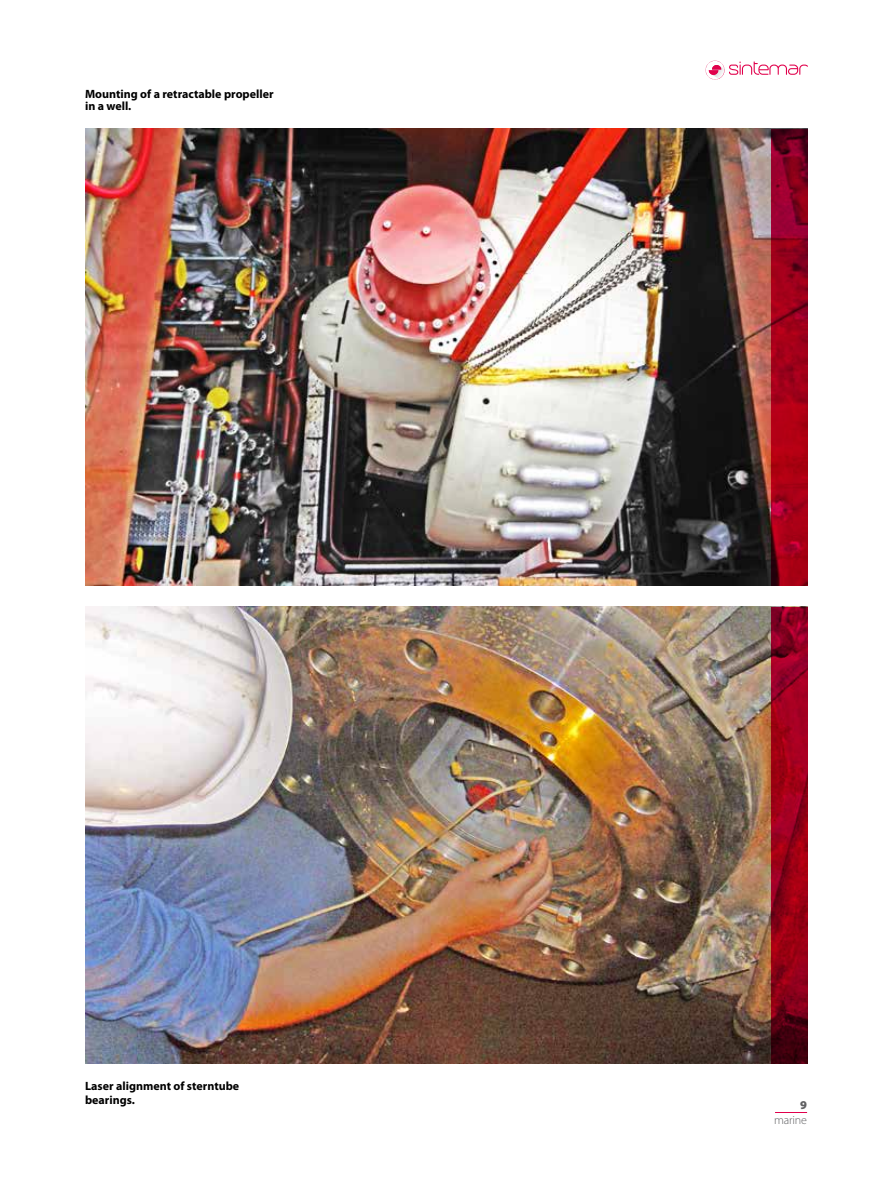
<style>
.page{position:relative;width:893px;height:1191px;background:#fff}
.page>*{position:absolute;margin:0;border:0;box-sizing:border-box;transform-origin:0 0}
.t1{font:700 12px/12px "Myriad Pro";color:#000}
.t2{font:300 12px "Myriad Pro";letter-spacing:-.01em;color:#58585a}
.t3{font:900 12px "Myriad Pro";color:#58585a}
</style>
<div class="page">
<svg style="left:705px;top:61px;width:103px;height:19px"></svg>
<hr style="left:775px;top:1112px;width:32px;height:1px;background:#e1004c">
<img style="left:85px;top:129px;width:687px;height:456px">
<img style="left:85px;top:606px;width:687px;height:457px">
<svg style="left:772px;top:129px;width:36px;height:456px;background:#9b001b"></svg>
<svg style="left:772px;top:606px;width:36px;height:457px;background:#8e0019"></svg>
<p class="t1" style="left:85px;top:88px;width:190px">Mounting of a retractable propeller in a well.</p>
<p class="t1" style="left:85px;top:1079px;width:156px;line-height:13.5px">Laser alignment of sterntube bearings.</p>
<p class="t3" style="left:800px;top:1098px;width:8px">9</p>
<p class="t2" style="left:774px;top:1113px;width:35px">marine</p>
</div>
